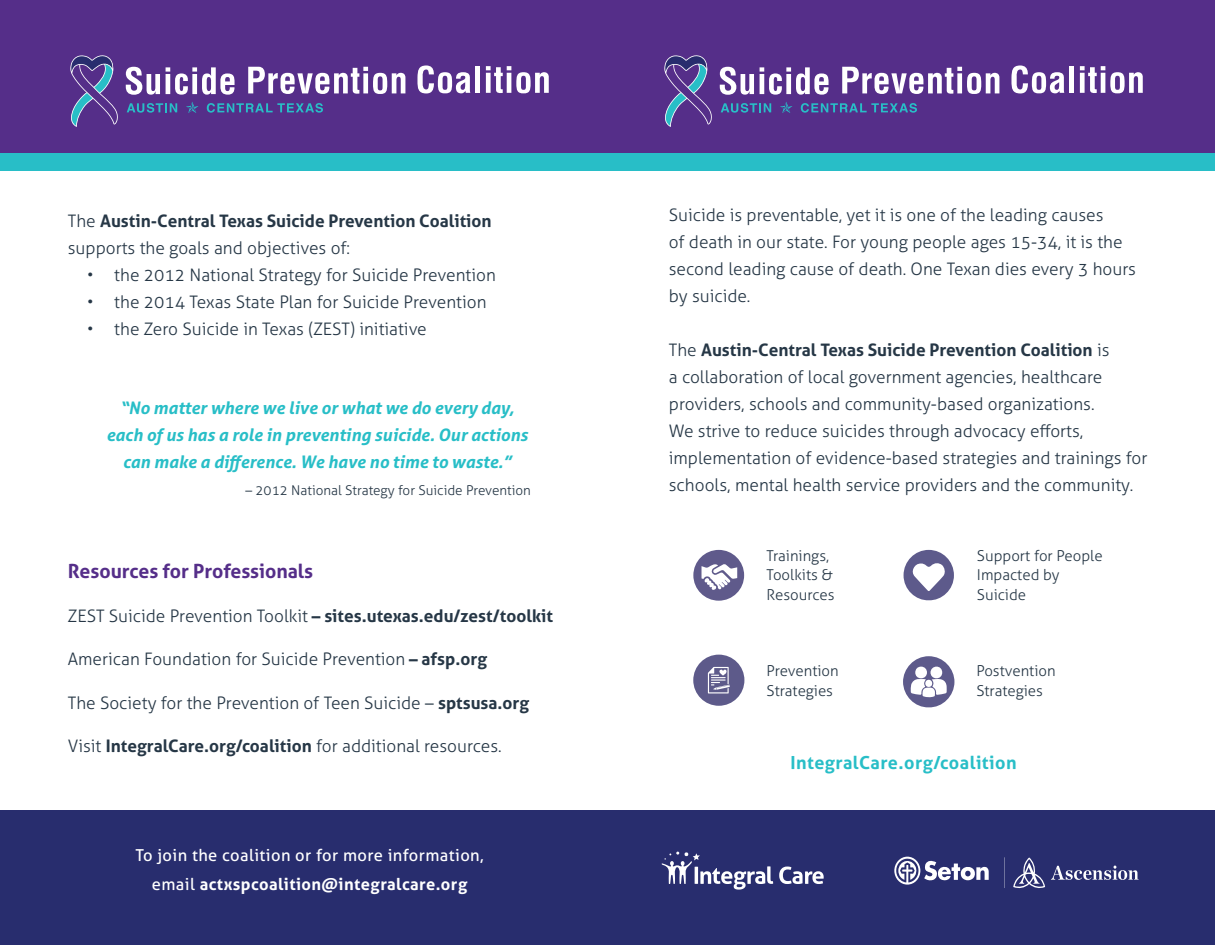
<style>
.page{position:relative;width:1215px;height:945px;background:#fff}
.page>*{position:absolute;margin:0;border:0;box-sizing:border-box;transform-origin:0 0}
.Normal_P{font:700 19.5px "Aller";color:#552e89}
.t1{font:700 18px "Aller";letter-spacing:.025em;color:#28bec7}
.Normal_P-2{font:300 17.25px/27px "Aller";color:#263746}
.Normal_P-3{font:700 17.25px/27px "Aller";color:#263746}
.Normal_P-4{font:italic 700 17.25px/27px "Aller";color:#28bec7;text-align:center}
.t2{font:16.5px/28.5px "Aller";letter-spacing:.025em;color:#fff;text-align:center}
.t3{font:300 15px/19.5px "Aller";color:#263746}
.Normal_P-5{font:300 13.5px "Aller";color:#263746}
.s1{font-weight:300}
.s2{font-weight:700}
</style>
<div class="page">
<div style="left:0;top:0;width:1215px;height:171px;background:#28bec7"></div>
<div style="left:0;top:0;width:1215px;height:153px;background:#552e89"></div>
<div style="left:0;top:810px;width:1215px;height:135px;background:#282d6e"></div>
<svg style="left:664px;top:55px;width:48px;height:72px"></svg>
<svg style="left:720px;top:67px;width:34px;height:28px"></svg>
<svg style="left:760px;top:67px;width:69px;height:28px"></svg>
<svg style="left:842px;top:67px;width:158px;height:27px"></svg>
<svg style="left:1011px;top:65px;width:53px;height:28px"></svg>
<div style="left:1069px;top:66px;width:5px;height:27px;background:#fff"></div>
<svg style="left:1080px;top:66px;width:63px;height:27px"></svg>
<svg style="left:721px;top:103px;width:50px;height:10px"></svg>
<svg style="left:801px;top:103px;width:116px;height:10px"></svg>
<svg style="left:780px;top:102px;width:12px;height:11px"></svg>
<svg style="left:1013px;top:857px;width:32px;height:32px"></svg>
<svg style="left:1051px;top:866px;width:88px;height:14px"></svg>
<svg style="left:894px;top:857px;width:95px;height:28px"></svg>
<svg style="left:903px;top:656px;width:52px;height:52px"></svg>
<svg style="left:903px;top:550px;width:51px;height:51px"></svg>
<svg style="left:779px;top:867px;width:45px;height:17px"></svg>
<svg style="left:662px;top:852px;width:111px;height:38px"></svg>
<svg style="left:70px;top:55px;width:48px;height:72px"></svg>
<svg style="left:126px;top:67px;width:34px;height:28px"></svg>
<svg style="left:166px;top:67px;width:69px;height:28px"></svg>
<svg style="left:248px;top:67px;width:158px;height:27px"></svg>
<svg style="left:417px;top:65px;width:53px;height:28px"></svg>
<div style="left:475px;top:66px;width:5px;height:27px;background:#fff"></div>
<svg style="left:486px;top:66px;width:63px;height:27px"></svg>
<svg style="left:127px;top:103px;width:50px;height:10px"></svg>
<svg style="left:207px;top:103px;width:116px;height:10px"></svg>
<svg style="left:186px;top:102px;width:12px;height:11px"></svg>
<div style="left:693px;top:550px;width:51px;height:51px;background:#5f5a8b;border-radius:50%"></div>
<svg style="left:702px;top:564px;width:35px;height:26px"></svg>
<div style="left:693px;top:655px;width:51px;height:51px;background:#5d5a8a;border-radius:50%"></div>
<svg style="left:708px;top:667px;width:22px;height:26px"></svg>
<p class="Normal_P-3" style="left:68px;top:207px;width:425px"><span class="s1">The</span> Austin-Central Texas Suicide Prevention Coalition <span class="s1">supports the goals and objectives of:</span></p>
<p class="Normal_P-2" style="left:87px;top:261px;width:410px">• the 2012 National Strategy for Suicide Prevention</p>
<p class="Normal_P-2" style="left:87px;top:288px;width:401px">• the 2014 Texas State Plan for Suicide Prevention</p>
<p class="Normal_P-2" style="left:87px;top:315px;width:341px">• the Zero Suicide in Texas (ZEST) initiative</p>
<p class="Normal_P-4" style="left:106px;top:394px;width:423px">“No matter where we live or what we do every day, each of us has a role in preventing suicide. Our actions can make a difference. We have no time to waste.”</p>
<p class="Normal_P-5" style="left:245px;top:482px;width:287px">– 2012 National Strategy for Suicide Prevention</p>
<p class="Normal_P" style="left:68px;top:559px;width:247px">Resources for Professionals</p>
<p class="Normal_P-3" style="left:68px;top:602px;width:487px"><span class="s1">ZEST Suicide Prevention Toolkit</span> – sites.utexas.edu/zest/toolkit</p>
<p class="Normal_P-2" style="left:68px;top:645px;width:421px">American Foundation for Suicide Prevention <span class="s2">– afsp.org</span></p>
<p class="Normal_P-2" style="left:68px;top:689px;width:463px">The Society for the Prevention of Teen Suicide – <span class="s2">sptsusa.org</span></p>
<p class="Normal_P-2" style="left:68px;top:732px;width:436px">Visit <span class="s2">IntegralCare.org/coalition</span> for additional resources.</p>
<p class="t2" style="left:135px;top:841px;width:350px">To join the coalition or for more information, email <span class="s2">actxspcoalition@integralcare.org</span></p>
<p class="Normal_P-2" style="left:669px;top:201px;width:469px">Suicide is preventable, yet it is one of the leading causes<br>of death in our state. For young people ages 15-34, it is the second leading cause of death. One Texan dies every 3 hours by suicide.</p>
<p class="Normal_P-2" style="left:669px;top:336px;width:480px">The <span class="s2">Austin-Central Texas Suicide Prevention Coalition</span> is<br>a collaboration of local government agencies, healthcare providers, schools and community-based organizations.<br>We strive to reduce suicides through advocacy efforts, implementation of evidence-based strategies and trainings for schools, mental health service providers and the community.</p>
<p class="t3" style="left:767px;top:546px;width:69px">Trainings,<br>Toolkits &amp;<br>Resources</p>
<p class="t3" style="left:977px;top:546px;width:127px">Support for People<br>Impacted by<br>Suicide</p>
<p class="t3" style="left:767px;top:661px;width:74px">Prevention<br>Strategies</p>
<p class="t3" style="left:976px;top:661px;width:81px">Postvention<br>Strategies</p>
<p class="t1" style="left:790px;top:752px;width:228px">IntegralCare.org/coalition</p>
</div>
